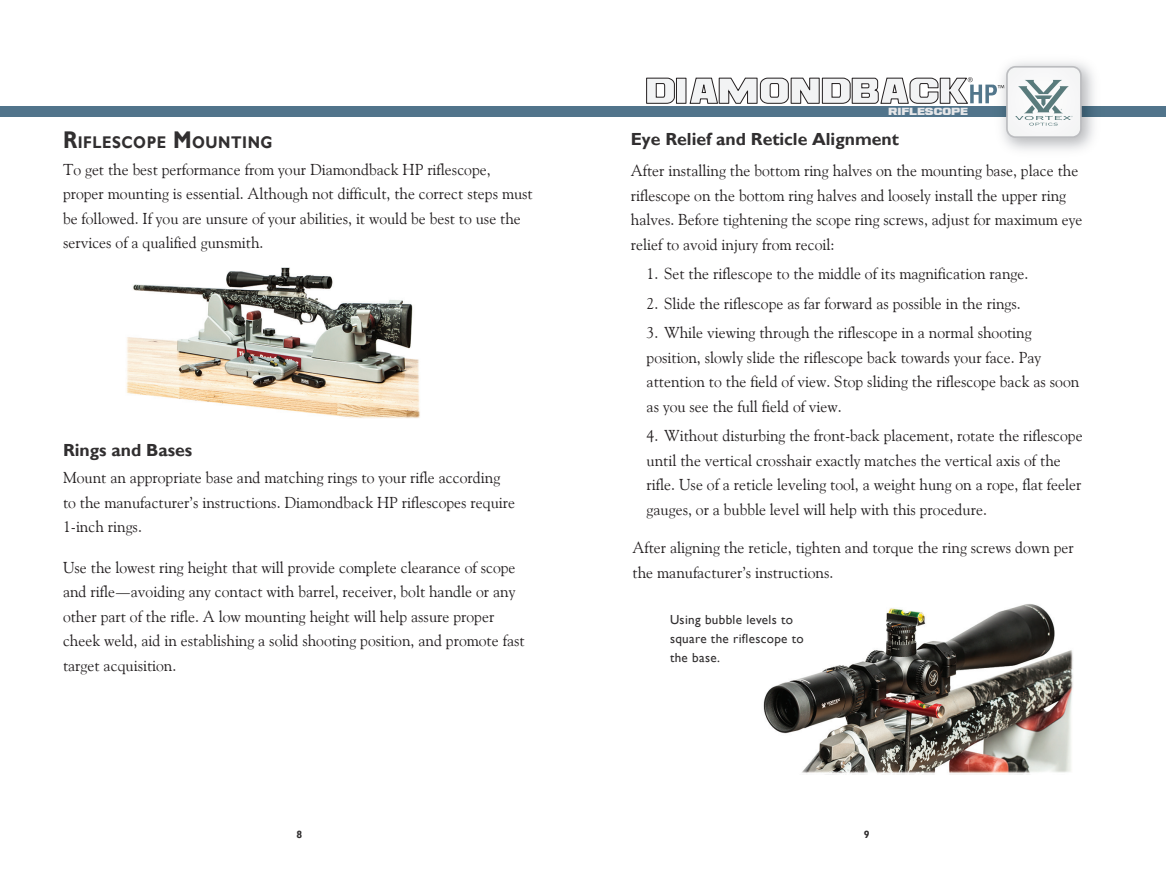
<style>
.page{position:relative;width:1166px;height:882px;background:#fff}
.page>*{position:absolute;margin:0;border:0;box-sizing:border-box;transform-origin:0 0}
.t1{font:700 17.5px "Gill Sans";color:#312f30}
.t2{font:700 16.97px "Gill Sans";letter-spacing:.035em;color:#312f30;scale:.87 1}
.t3{font:15.75px/24.5px "Goudy Old Style";color:#231f20}
.t4{font:13.12px/19.2px "Gill Sans";letter-spacing:.025em;color:#312f30}
.t5{font:700 10.5px "Gill Sans";color:#312f30}
.t6{font:8.05px "Ash";color:#e6e7e9}
.s1{font-size:24.15px}
</style>
<div class="page">
<div style="left:0;top:106px;width:1166px;height:11px;background:#51748b"></div>
<img style="left:1004px;top:62px;width:90px;height:88px">
<img style="left:1081px;top:106px;width:13px;height:11px">
<svg style="left:646px;top:66px;width:435px;height:72px"></svg>
<img style="left:126px;top:267px;width:294px;height:151px">
<img style="left:763px;top:604px;width:310px;height:171px">
<p class="t2" style="left:63px;top:132px;width:242px"><span class="s1">R</span>IFLESCOPE <span class="s1">M</span> OUNTING</p>
<p class="t3" style="left:63px;top:156px;width:471px">To get the best performance from your Diamondback HP riflescope, proper mounting is essential. Although not difficult, the correct steps must be followed. If you are unsure of your abilities, it would be best to use the services of a qualified gunsmith.</p>
<p class="t1" style="left:63px;top:440px;width:131px">Rings and Bases</p>
<p class="t3" style="left:63px;top:465px;width:454px">Mount an appropriate base and matching rings to your rifle according to the manufacturer’s instructions. Diamondback HP riflescopes require<br>1-inch rings.</p>
<p class="t3" style="left:63px;top:555px;width:463px">Use the lowest ring height that will provide complete clearance of scope and rifle—avoiding any contact with barrel, receiver, bolt handle or any other part of the rifle. A low mounting height will help assure proper cheek weld, aid in establishing a solid shooting position, and promote fast target acquisition.</p>
<p class="t6" style="left:889px;top:107px;width:81px">RIFLESCOPE</p>
<p class="t1" style="left:631px;top:129px;width:269px">Eye Relief and Reticle Alignment</p>
<p class="t3" style="left:631px;top:158px;width:453px">After installing the bottom ring halves on the mounting base, place the riflescope on the bottom ring halves and loosely install the upper ring halves. Before tightening the scope ring screws, adjust for maximum eye relief to avoid injury from recoil:</p>
<p class="t3" style="left:646px;top:261px;width:383px">1. Set the riflescope to the middle of its magnification range.</p>
<p class="t3" style="left:646px;top:291px;width:375px">2. Slide the riflescope as far forward as possible in the rings.</p>
<p class="t3" style="left:646px;top:320px;width:434px">3. While viewing through the riflescope in a normal shooting position, slowly slide the riflescope back towards your face. Pay attention to the field of view. Stop sliding the riflescope back as soon as you see the full field of view.</p>
<p class="t3" style="left:646px;top:423px;width:437px">4. Without disturbing the front-back placement, rotate the riflescope until the vertical crosshair exactly matches the vertical axis of the rifle. Use of a reticle leveling tool, a weight hung on a rope, flat feeler gauges, or a bubble level will help with this procedure.</p>
<p class="t3" style="left:632px;top:535px;width:443px">After aligning the reticle, tighten and torque the ring screws down per the manufacturer’s instructions.</p>
<p class="t4" style="left:670px;top:610px;width:135px">Using bubble levels to square the riflescope to the base.</p>
<p class="t5" style="left:296px;top:828px;width:7px">8</p>
<p class="t5" style="left:863px;top:828px;width:7px">9</p>
</div>
